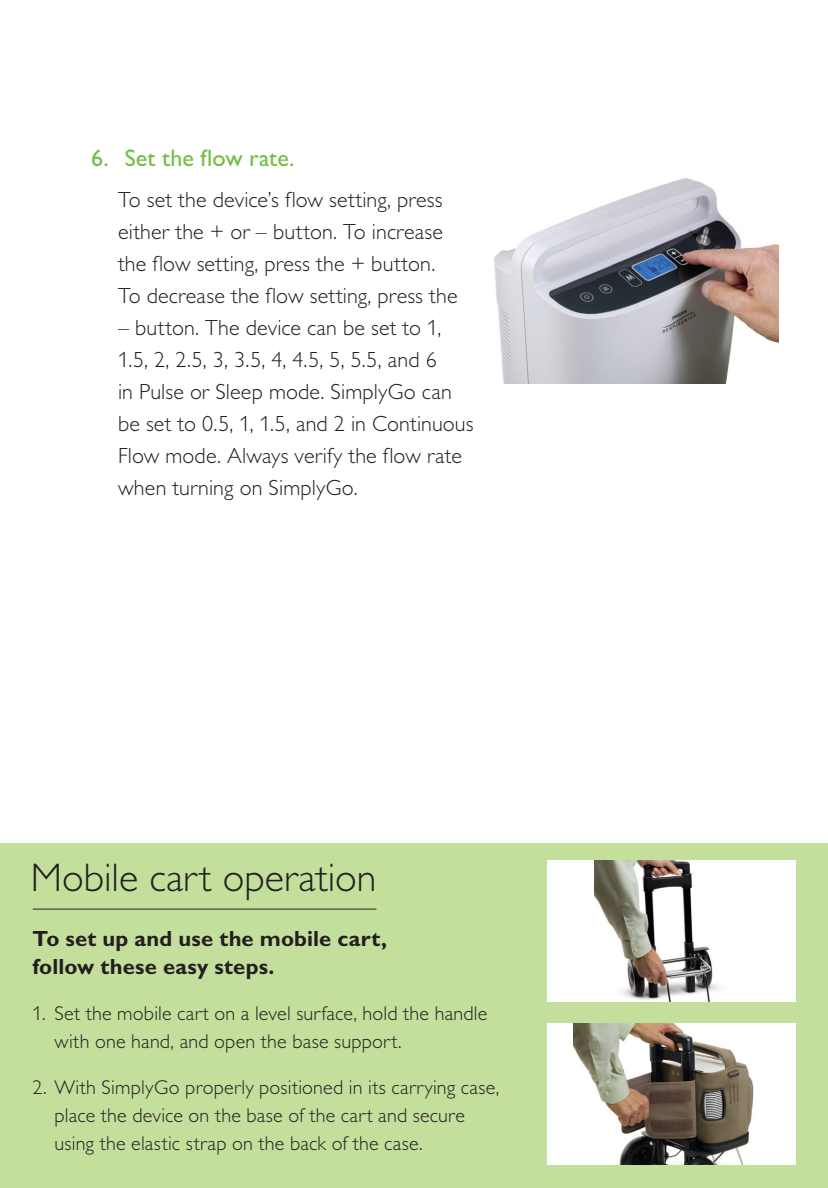
<style>
.page{position:relative;width:828px;height:1188px;background:#fff}
.page>*{position:absolute;margin:0;border:0;box-sizing:border-box;transform-origin:0 0}
.t1{font:40px "Gill Sans Alt One WGL Light";color:#231f20}
.t2{font:24px "Gill Sans Alt One WGL";letter-spacing:.005em;color:#71bf44}
.t3{font:22px/32px "Gill Sans Alt One WGL Light";letter-spacing:.005em;color:#231f20}
.t4{font:700 22px/28px "Gill Sans Alt One WGL";letter-spacing:.01em;color:#231f20}
.t5{font:20px/28px "Gill Sans Alt One WGL Light";letter-spacing:.01em;color:#231f20}
</style>
<div class="page">
<img style="left:494px;top:178px;width:284px;height:205px">
<div style="left:0;top:843px;width:828px;height:345px;background:#c4df9b"></div>
<div style="left:548px;top:860px;width:248px;height:142px;background:#fff"></div>
<img style="left:594px;top:860px;width:126px;height:142px">
<div style="left:548px;top:1023px;width:248px;height:142px;background:#fff"></div>
<img style="left:573px;top:1023px;width:181px;height:142px">
<hr style="left:33px;top:909px;width:343px;height:1px;background:#231f20">
<p class="t2" style="left:91px;top:149px;width:205px">6. Set the flow rate.</p>
<p class="t3" style="left:118px;top:186px;width:341px">To set the device’s flow setting, press either the + or – button. To increase the flow setting, press the + button.<br>To decrease the flow setting, press the</p>
<p class="t3" style="left:118px;top:314px;width:357px">– button. The device can be set to 1, 1.5, 2, 2.5, 3, 3.5, 4, 4.5, 5, 5.5, and 6<br>in Pulse or Sleep mode. SimplyGo can be set to 0.5, 1, 1.5, and 2 in Continuous Flow mode. Always verify the flow rate when turning on SimplyGo.</p>
<h1 class="t1" style="left:31px;top:863px;width:347px">Mobile cart operation</h1>
<p class="t4" style="left:33px;top:927px;width:356px">To set up and use the mobile cart, follow these easy steps.</p>
<p class="t5" style="left:55px;top:1001px;width:434px;text-indent:-22px">1. Set the mobile cart on a level surface, hold the handle with one hand, and open the base support.</p>
<p class="t5" style="left:55px;top:1075px;width:446px;text-indent:-22px">2. With SimplyGo properly positioned in its carrying case, place the device on the base of the cart and secure using the elastic strap on the back of the case.</p>
</div>
